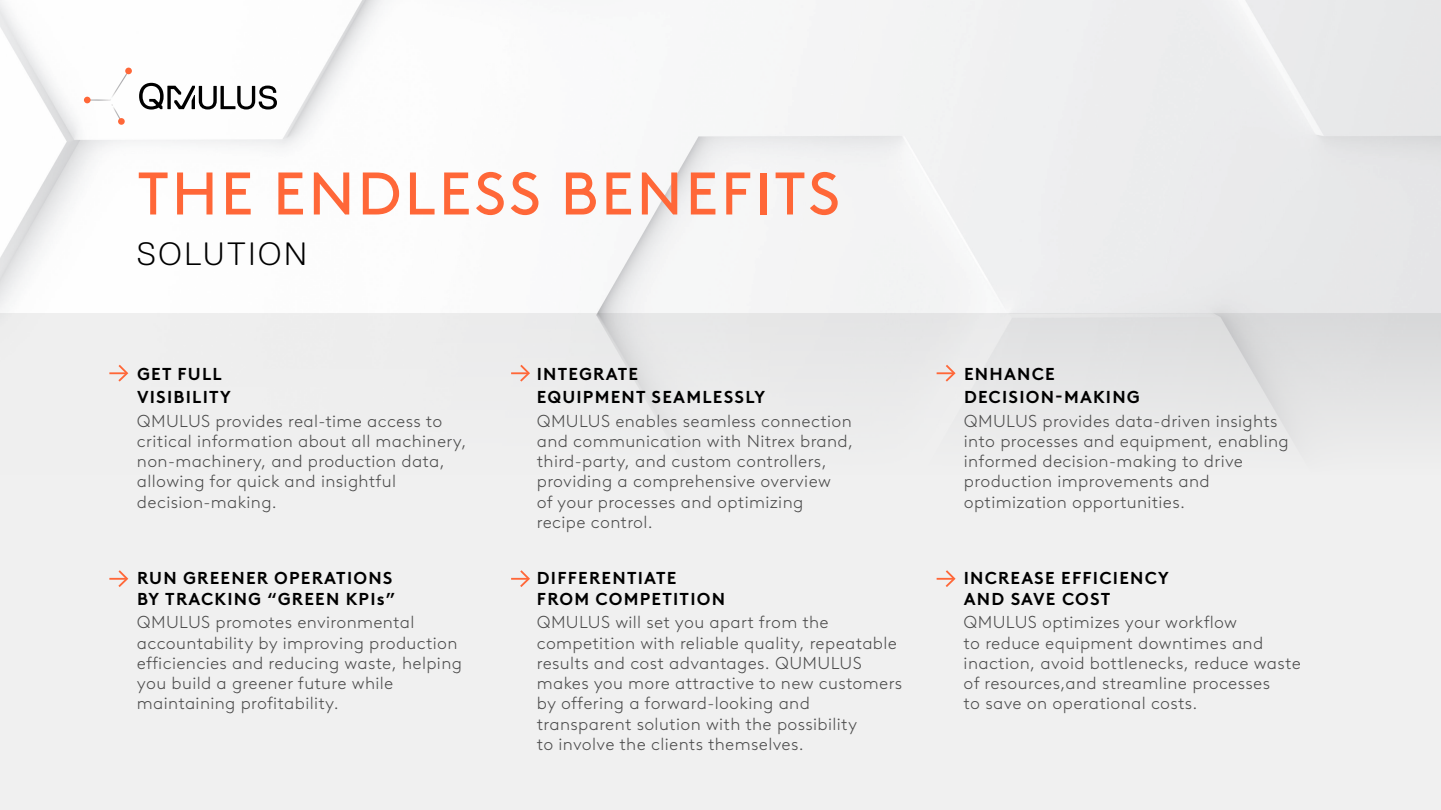
<style>
.page{position:relative;width:1441px;height:810px;background:#fff}
.page>*{position:absolute;margin:0;border:0;box-sizing:border-box;transform-origin:0 0}
.t1{font:60px "Brown LL";letter-spacing:.04em;color:#ff6738}
.t2{font:300 32.25px "Replica";letter-spacing:.08em;color:#000}
.t3{font:300 17.25px/20.2px "Brown LL";letter-spacing:.02em;color:#4b4b4b}
.t4{font:700 17.25px/22.5px "Brown LL";letter-spacing:.07em;color:#000}
</style>
<div class="page">
<div style="left:0;top:313px;width:1440px;height:497px;background:#f0f0f0"></div>
<svg style="left:109px;top:364px;width:20px;height:18px"></svg>
<svg style="left:109px;top:570px;width:20px;height:17px"></svg>
<svg style="left:511px;top:364px;width:19px;height:18px"></svg>
<svg style="left:936px;top:364px;width:20px;height:18px"></svg>
<svg style="left:511px;top:570px;width:19px;height:17px"></svg>
<svg style="left:936px;top:570px;width:20px;height:17px"></svg>
<svg style="left:139px;top:83px;width:138px;height:27px"></svg>
<svg style="left:83px;top:67px;width:49px;height:58px"></svg>
<div style="left:125px;top:68px;width:7px;height:6px;background:#ff6738;border-radius:50%"></div>
<div style="left:84px;top:97px;width:7px;height:6px;background:#ff6738;border-radius:50%"></div>
<div style="left:118px;top:118px;width:7px;height:7px;background:#ff6738;border-radius:50%"></div>
<h1 class="t1" style="left:137px;top:149px;width:704px">THE ENDLESS BENEFITS</h1>
<h2 class="t2" style="left:137px;top:236px;width:171px">SOLUTION</h2>
<p class="t4" style="left:137px;top:362px;width:96px">GET FULL<br>VISIBILITY</p>
<p class="t3" style="left:137px;top:409px;width:331px">QMULUS provides real-time access to critical information about all machinery, non-machinery, and production data, allowing for quick and insightful decision-making.</p>
<p class="t4" style="left:137px;top:566px;width:259px;line-height:21px">RUN GREENER OPERATIONS<br>BY TRACKING “GREEN KPIs”</p>
<p class="t3" style="left:137px;top:611px;width:326px">QMULUS promotes environmental accountability by improving production efficiencies and reducing waste, helping you build a greener future while maintaining profitability.</p>
<p class="t4" style="left:537px;top:362px;width:230px">INTEGRATE<br>EQUIPMENT SEAMLESSLY</p>
<p class="t3" style="left:536px;top:409px;width:318px">QMULUS enables seamless connection and communication with Nitrex brand, third-party, and custom controllers, providing a comprehensive overview<br>of your processes and optimizing recipe control.</p>
<p class="t4" style="left:537px;top:566px;width:190px;line-height:21px">DIFFERENTIATE<br>FROM COMPETITION</p>
<p class="t3" style="left:536px;top:611px;width:367px">QMULUS will set you apart from the competition with reliable quality, repeatable results and cost advantages. QUMULUS makes you more attractive to new customers by offering a forward-looking and transparent solution with the possibility<br>to involve the clients themselves.</p>
<p class="t4" style="left:964px;top:362px;width:177px">ENHANCE<br>DECISION-MAKING</p>
<p class="t3" style="left:963px;top:409px;width:326px">QMULUS provides data-driven insights into processes and equipment, enabling informed decision-making to drive production improvements and optimization opportunities.</p>
<p class="t4" style="left:963px;top:566px;width:207px;line-height:21px">INCREASE EFFICIENCY<br>AND SAVE COST</p>
<p class="t3" style="left:963px;top:611px;width:339px">QMULUS optimizes your workflow<br>to reduce equipment downtimes and inaction, avoid bottlenecks, reduce waste of resources,and streamline processes<br>to save on operational costs.</p>
</div>
